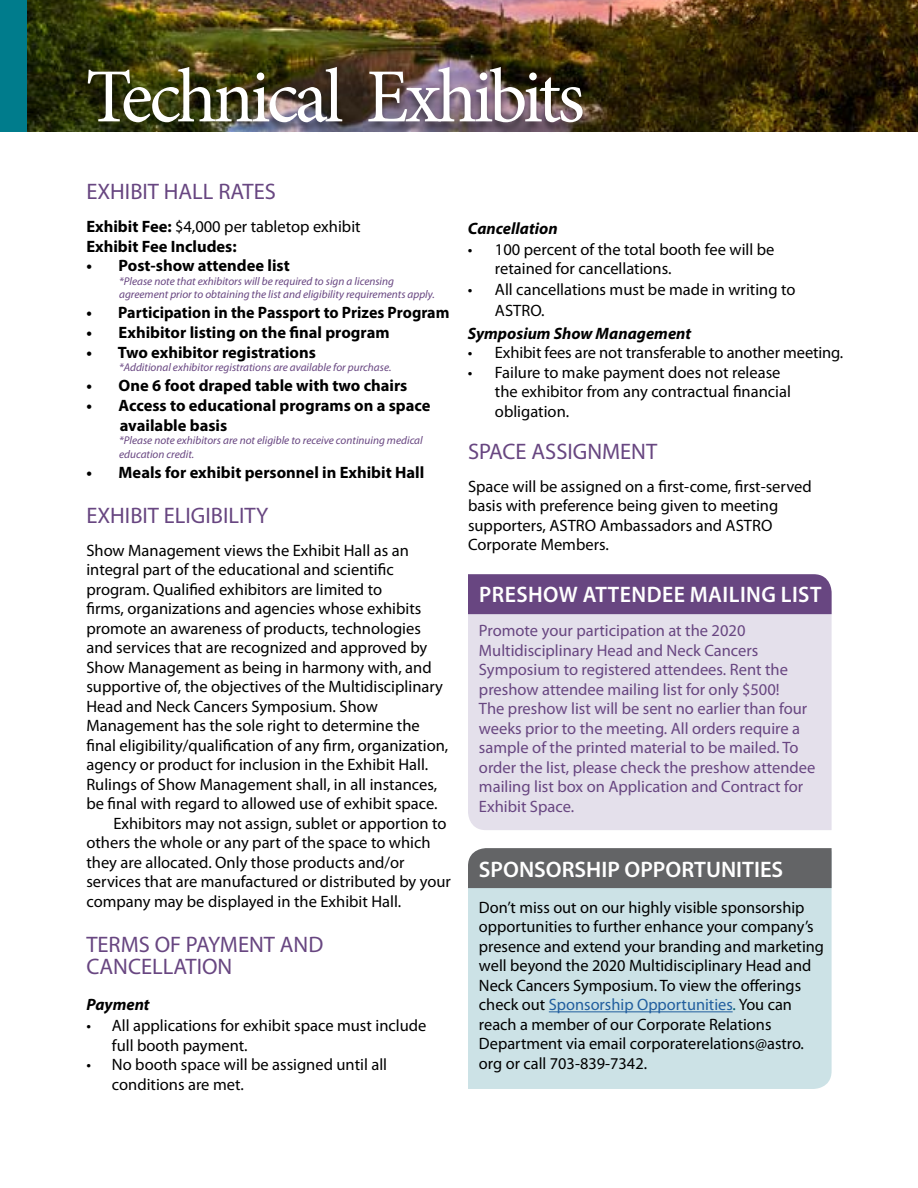
<style>
.page{position:relative;width:918px;height:1188px;background:#fff}
.page>*{position:absolute;margin:0;border:0;box-sizing:border-box;transform-origin:0 0}
.t1{font:76.5px "Minion Pro";letter-spacing:-.05em;color:#fff}
.t2{font:22.5px/22.5px "Myriad Pro";color:#684681}
.t3{font:600 22.5px "Myriad Pro";letter-spacing:.02em;color:#fff}
.t4{font:600 22.5px "Myriad Pro";color:#fff}
.t5{font:16.5px/19.5px "Myriad Pro";color:#000}
.t6{font:16.5px/19.5px "Myriad Pro";color:#684681}
.t7{font:700 16.5px/19.5px "Myriad Pro";color:#000}
.t8{font:italic 700 16.5px "Myriad Pro";color:#000}
.t9{font:italic 11.25px/13.5px "Myriad Pro";color:#684681}
.s1{font-weight:400}
.s2{color:#215e9e}
.s3{color:#005b68}
</style>
<div class="page">
<div style="left:0;top:0;width:44px;height:131px;background:#007c8c"></div>
<img style="left:27px;top:0;width:891px;height:131px">
<div style="left:83px;top:67px;width:504px;height:67px;background:#000;opacity:.4"></div>
<div style="left:468px;top:614px;width:364px;height:216px;background:#e4e0eb"></div>
<div style="left:468px;top:574px;width:364px;height:40px;background:#684681"></div>
<div style="left:468px;top:888px;width:364px;height:201px;background:#cce2e6"></div>
<div style="left:468px;top:848px;width:364px;height:40px;background:#636466"></div>
<hr style="left:549px;top:1011px;width:184px;height:1px;background:#215e9e">
<h1 class="t1" style="left:86px;top:46px;width:501px">Technical Exhibits</h1>
<h2 class="t2" style="left:86px;top:180px;width:191px">EXHIBIT HALL RATES</h2>
<p class="t7" style="left:86px;top:216px;width:276px">Exhibit Fee: <span class="s1">$4,000 per tabletop exhibit<br></span>Exhibit Fee Includes:</p>
<p class="t7" style="left:86px;top:256px;width:205px">• Post-show attendee list</p>
<p class="t9" style="left:119px;top:274px;width:317px">*Please note that exhibitors will be required to sign a licensing agreement prior to obtaining the list and eligibility requirements apply.</p>
<p class="t7" style="left:86px;top:302px;width:365px">• Participation in the Passport to Prizes Program</p>
<p class="t7" style="left:86px;top:322px;width:305px">• Exhibitor listing on the final program</p>
<p class="t7" style="left:86px;top:342px;width:231px">• Two exhibitor registrations</p>
<p class="t9" style="left:119px;top:361px;width:274px">*Additional exhibitor registrations are available for purchase.</p>
<p class="t7" style="left:86px;top:375px;width:323px">• One 6 foot draped table with two chairs</p>
<p class="t7" style="left:120px;top:395px;width:312px;text-indent:-33px">• Access to educational programs on a space available basis</p>
<p class="t9" style="left:119px;top:434px;width:305px">*Please note exhibitors are not eligible to receive continuing medical education credit.</p>
<p class="t7" style="left:86px;top:462px;width:339px">• Meals for exhibit personnel in Exhibit Hall</p>
<h2 class="t2" style="left:86px;top:503px;width:184px">EXHIBIT ELIGIBILITY</h2>
<p class="t5" style="left:86px;top:540px;width:324px">Show Management views the Exhibit Hall as an</p>
<p class="t5" style="left:86px;top:560px;width:309px">integral part of the educational and scientific</p>
<p class="t5" style="left:86px;top:579px;width:297px">program. Qualified exhibitors are limited to</p>
<p class="t5" style="left:86px;top:599px;width:336px">firms, organizations and agencies whose exhibits</p>
<p class="t5" style="left:86px;top:618px;width:336px">promote an awareness of products, technologies</p>
<p class="t5" style="left:86px;top:638px;width:343px">and services that are recognized and approved by</p>
<p class="t5" style="left:86px;top:657px;width:347px">Show Management as being in harmony with, and</p>
<p class="t5" style="left:86px;top:677px;width:358px">supportive of, the objectives of the Multidisciplinary</p>
<p class="t5" style="left:86px;top:696px;width:293px">Head and Neck Cancers Symposium. Show</p>
<p class="t5" style="left:86px;top:716px;width:335px">Management has the sole right to determine the</p>
<p class="t5" style="left:86px;top:735px;width:363px">final eligibility/qualification of any firm, organization,</p>
<p class="t5" style="left:86px;top:755px;width:343px">agency or product for inclusion in the Exhibit Hall.</p>
<p class="t5" style="left:86px;top:774px;width:352px">Rulings of Show Management shall, in all instances,</p>
<p class="t5" style="left:86px;top:794px;width:353px">be final with regard to allowed use of exhibit space.</p>
<p class="t5" style="left:113px;top:813px;width:335px">Exhibitors may not assign, sublet or apportion to</p>
<p class="t5" style="left:86px;top:833px;width:346px">others the whole or any part of the space to which</p>
<p class="t5" style="left:86px;top:852px;width:320px">they are allocated. Only those products and/or</p>
<p class="t5" style="left:86px;top:872px;width:366px">services that are manufactured or distributed by your</p>
<p class="t5" style="left:86px;top:891px;width:316px">company may be displayed in the Exhibit Hall.</p>
<h2 class="t2" style="left:86px;top:932px;width:239px">TERMS OF PAYMENT AND<br>CANCELLATION</h2>
<p class="t8" style="left:86px;top:994px;width:65px">Payment</p>
<p class="t5" style="left:112px;top:1016px;width:316px;text-indent:-25px">• All applications for exhibit space must include full booth payment.</p>
<p class="t5" style="left:112px;top:1055px;width:277px;text-indent:-25px">• No booth space will be assigned until all conditions are met.</p>
<p class="t8" style="left:468px;top:217px;width:91px">Cancellation</p>
<p class="t5" style="left:495px;top:239px;width:281px;text-indent:-27px">• 100 percent of the total booth fee will be retained for cancellations.</p>
<p class="t5" style="left:495px;top:279px;width:302px;line-height:21px;text-indent:-27px">• All cancellations must be made in writing to<br>ASTRO.</p>
<p class="t8" style="left:468px;top:322px;width:225px">Symposium Show Management</p>
<p class="t5" style="left:468px;top:343px;width:377px">• Exhibit fees are not transferable to another meeting.</p>
<p class="t5" style="left:495px;top:362px;width:298px;text-indent:-27px">• Failure to make payment does not release the exhibitor from any contractual financial obligation.</p>
<h2 class="t2" style="left:468px;top:440px;width:191px">SPACE ASSIGNMENT</h2>
<p class="t5" style="left:468px;top:476px;width:345px">Space will be assigned on a first-come, first-served basis with preference being given to meeting supporters, ASTRO Ambassadors and ASTRO Corporate Members.</p>
<h2 class="t3" style="left:479px;top:580px;width:344px">PRESHOW ATTENDEE MAILING LIST</h2>
<p class="t6" style="left:479px;top:621px;width:338px">Promote your participation at the 2020<br>Multidisciplinary Head and Neck Cancers Symposium to registered attendees. Rent the preshow attendee mailing list for only $500!<br>The preshow list will be sent no earlier than four weeks prior to the meeting. All orders require a sample of the printed material to be mailed. To order the list, please check the preshow attendee mailing list box on Application and Contract for Exhibit Space.</p>
<h2 class="t4" style="left:479px;top:855px;width:306px">SPONSORSHIP OPPORTUNITIES</h2>
<p class="t5" style="left:479px;top:897px;width:347px">Don’t miss out on our highly visible sponsorship opportunities to further enhance your company’s presence and extend your branding and marketing well beyond the 2020 Multidisciplinary Head and Neck Cancers Symposium. To view the offerings check out <span class="s2">Sponsorship Opportunities</span><span class="s3">.</span> You can reach a member of our Corporate Relations Department via email corporaterelations@astro. org or call 703-839-7342.</p>
</div>
